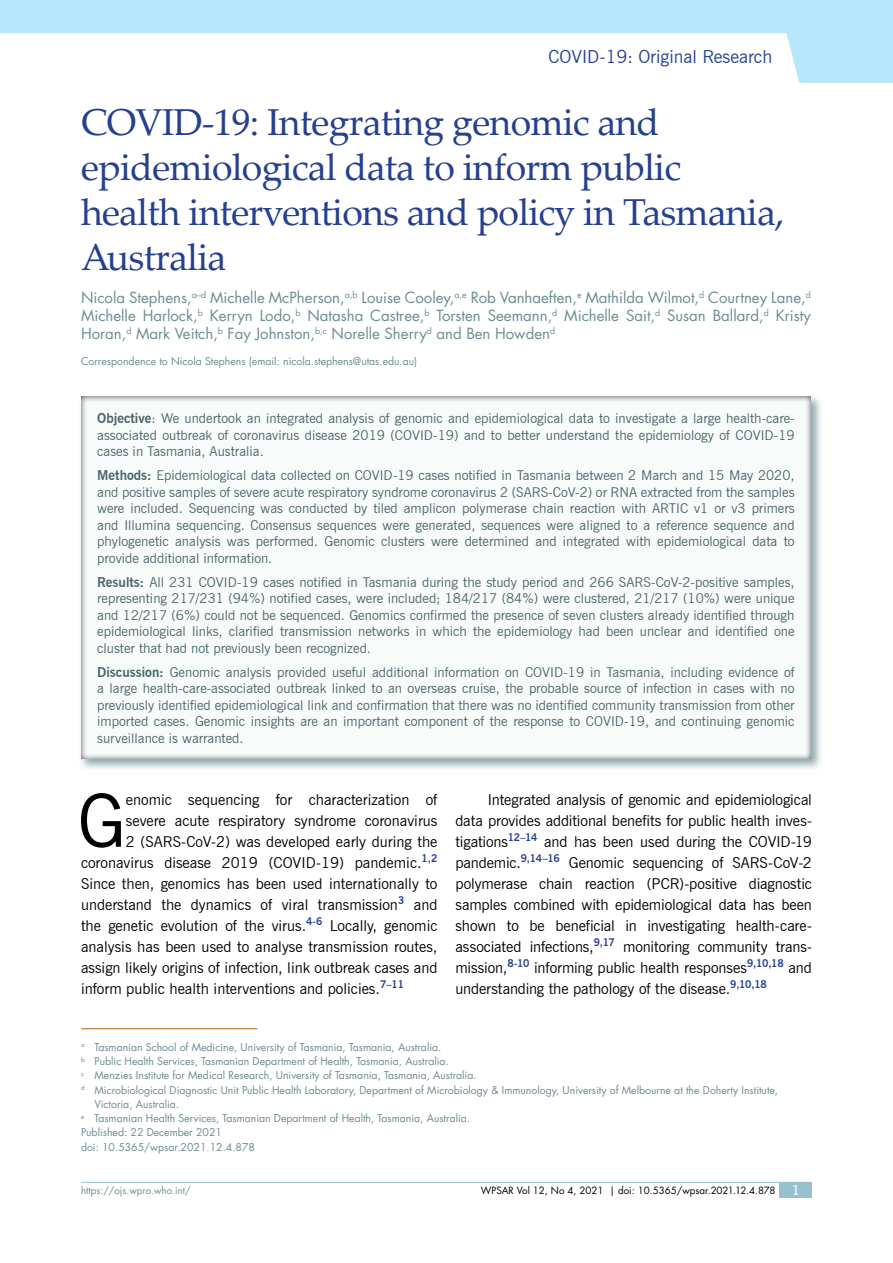
<style>
.page{position:relative;width:893px;height:1263px;background:#fff}
.page>*{position:absolute;margin:0;border:0;box-sizing:border-box;transform-origin:0 0}
.t1{font:73.05px "News Gothic BT";color:#000}
.t2{font:37.5px/45px "Palatino Linotype";letter-spacing:-.02em;color:#25408f}
.t3{font:18px "News Gothic BT";color:#25408f}
.t4{font:15px/21px "News Gothic BT";color:#000;text-align:justify}
.t5{font:15px/18px "Futura LT";color:#6b8c93;text-align:justify}
.t6{font:13.5px/16.5px "News Gothic BT";color:#4b656a;text-align:justify}
.t7{font:10.5px "Futura LT";color:#6b8c93}
.t8{font:9.75px "Futura LT";color:#000}
.t9{font:9.75px "Futura LT";color:#6b8c93}
.s1{font-weight:700}
.s2{font-family:"Palatino Linotype";font-size:15px;color:#fff}
</style>
<div class="page">
<hr style="left:81px;top:1182px;width:731px;height:1px;background:#96c2cd">
<div style="left:780px;top:1182px;width:32px;height:15px;background:#96c2cd"></div>
<div style="left:0;top:0;width:893px;height:82px;background:#b6e7fa"></div>
<div style="left:0;top:33px;width:800px;height:50px;background:#fff"></div>
<hr style="left:81px;top:1028px;width:177px;height:1px;background:#b66113">
<div style="left:78px;top:394px;width:745px;height:377px;background:#6b8c93;opacity:.75"></div>
<div style="left:68px;top:386px;width:757px;height:375px;background:#f7fcfb"></div>
<h3 class="t3" style="left:549px;top:46px;width:225px">COVID-19: Original Research</h3>
<h2 class="t2" style="left:81px;top:99px;width:705px">COVID-19: Integrating genomic and epidemiological data to inform public health interventions and policy in Tasmania,<br>Australia</h2>
<p class="t5" style="left:81px;top:289px;width:731px">Nicola Stephens,<sup>a–d</sup> Michelle McPherson,<sup>a,b</sup> Louise Cooley,<sup>a,e</sup> Rob Vanhaeften,<sup>e</sup> Mathilda Wilmot,<sup>d</sup> Courtney Lane,<sup>d </sup>Michelle Harlock,<sup>b</sup> Kerryn Lodo,<sup>b</sup> Natasha Castree,<sup>b</sup> Torsten Seemann,<sup>d</sup> Michelle Sait,<sup>d</sup> Susan Ballard,<sup>d</sup> Kristy Horan,<sup>d</sup> Mark Veitch,<sup>b</sup> Fay Johnston,<sup>b,c</sup> Norelle Sherry<sup>d</sup> and Ben Howden<sup>d</sup></p>
<p class="t7" style="left:81px;top:354px;width:338px">Correspondence to Nicola Stephens (email: nicola.stephens@utas.edu.au)</p>
<p class="t6" style="left:97px;top:410px;width:699px"><span class="s1">Objective</span>: We undertook an integrated analysis of genomic and epidemiological data to investigate a large health-care&shy;associated outbreak of coronavirus disease 2019 (COVID-19) and to better understand the epidemiology of COVID-19 cases in Tasmania, Australia.</p>
<p class="t6" style="left:97px;top:467px;width:699px"><span class="s1">Methods:</span> Epidemiological data collected on COVID-19 cases notified in Tasmania between 2 March and 15 May 2020, and positive samples of severe acute respiratory syndrome coronavirus 2 (SARS-CoV-2) or RNA extracted from the samples were included. Sequencing was conducted by tiled amplicon polymerase chain reaction with ARTIC v1 or v3 primers and Illumina sequencing. Consensus sequences were generated, sequences were aligned to a reference sequence and phylogenetic analysis was performed. Genomic clusters were determined and integrated with epidemiological data to provide additional information.</p>
<p class="t6" style="left:97px;top:574px;width:699px"><span class="s1">Results:</span> All 231 COVID-19 cases notified in Tasmania during the study period and 266 SARS-CoV-2-positive samples, representing 217/231 (94%) notified cases, were included; 184/217 (84%) were clustered, 21/217 (10%) were unique and 12/217 (6%) could not be sequenced. Genomics confirmed the presence of seven clusters already identified through epidemiological links, clarified transmission networks in which the epidemiology had been unclear and identified one cluster that had not previously been recognized.</p>
<p class="t6" style="left:97px;top:664px;width:699px"><span class="s1">Discussion:</span> Genomic analysis provided useful additional information on COVID-19 in Tasmania, including evidence of a large health-care-associated outbreak linked to an overseas cruise, the probable source of infection in cases with no previously identified epidemiological link and confirmation that there was no identified community transmission from other imported cases. Genomic insights are an important component of the response to COVID-19, and continuing genomic surveillance is warranted.</p>
<h1 class="t1" style="left:78px;top:777px;width:50px">G</h1>
<p class="t4" style="left:126px;top:789px;width:313px">enomic sequencing for characterization of</p>
<p class="t4" style="left:126px;top:810px;width:313px">severe acute respiratory syndrome coronavirus</p>
<p class="t4" style="left:126px;top:831px;width:313px">2 (SARS-CoV-2) was developed early during the</p>
<p class="t4" style="left:81px;top:852px;width:358px">coronavirus disease 2019 (COVID-19) pandemic.<sup>1,2</sup></p>
<p class="t4" style="left:81px;top:873px;width:358px">Since then, genomics has been used internationally to</p>
<p class="t4" style="left:81px;top:894px;width:358px">understand the dynamics of viral transmission<sup>3</sup> and</p>
<p class="t4" style="left:81px;top:915px;width:358px">the genetic evolution of the virus.<sup>4-6</sup> Locally, genomic</p>
<p class="t4" style="left:81px;top:936px;width:358px">analysis has been used to analyse transmission routes,</p>
<p class="t4" style="left:81px;top:957px;width:358px">assign likely origins of infection, link outbreak cases and</p>
<p class="t4" style="left:81px;top:978px;width:325px">inform public health interventions and policies.<sup>7–11</sup></p>
<p class="t4" style="left:455px;top:789px;width:358px;text-indent:32px">Integrated analysis of genomic and epidemiological data provides additional benefits for public health inves&shy;tigations<sup>12–14</sup> and has been used during the COVID-19 pandemic.<sup>9,14–16</sup> Genomic sequencing of SARS-CoV-2 polymerase chain reaction (PCR)-positive diagnostic samples combined with epidemiological data has been shown to be beneficial in investigating health-care&shy;associated infections,<sup>9,17</sup> monitoring community trans&shy;mission,<sup>8-10</sup> informing public health responses<sup>9,10,18</sup> and understanding the pathology of the disease.<sup>9,10,18</sup></p>
<p class="t7" style="left:81px;top:1040px;width:362px"><sup>a</sup> Tasmanian School of Medicine, University of Tasmania, Tasmania, Australia.</p>
<p class="t7" style="left:81px;top:1054px;width:369px"><sup>b</sup> Public Health Services, Tasmanian Department of Health, Tasmania, Australia.</p>
<p class="t7" style="left:81px;top:1069px;width:397px"><sup>c</sup> Menzies Institute for Medical Research, University of Tasmania, Tasmania, Australia.</p>
<p class="t7" style="left:81px;top:1083px;width:699px"><sup>d</sup> Microbiological Diagnostic Unit Public Health Laboratory, Department of Microbiology &amp; Immunology, University of Melbourne at the Doherty Institute,</p>
<p class="t7" style="left:94px;top:1097px;width:86px">Victoria, Australia.</p>
<p class="t7" style="left:81px;top:1111px;width:391px"><sup>e</sup> Tasmanian Health Services, Tasmanian Department of Health, Tasmania, Australia.</p>
<p class="t7" style="left:81px;top:1126px;width:142px">Published: 22 December 2021</p>
<p class="t7" style="left:81px;top:1140px;width:175px">doi: 10.5365/wpsar.2021.12.4.878</p>
<p class="t9" style="left:81px;top:1184px;width:111px">https://ojs.wpro.who.int/</p>
<p class="t8" style="left:481px;top:1184px;width:320px">WPSAR Vol 12, No 4, 2021 | doi: 10.5365/wpsar.2021.12.4.878 <span class="s2">1</span></p>
</div>
